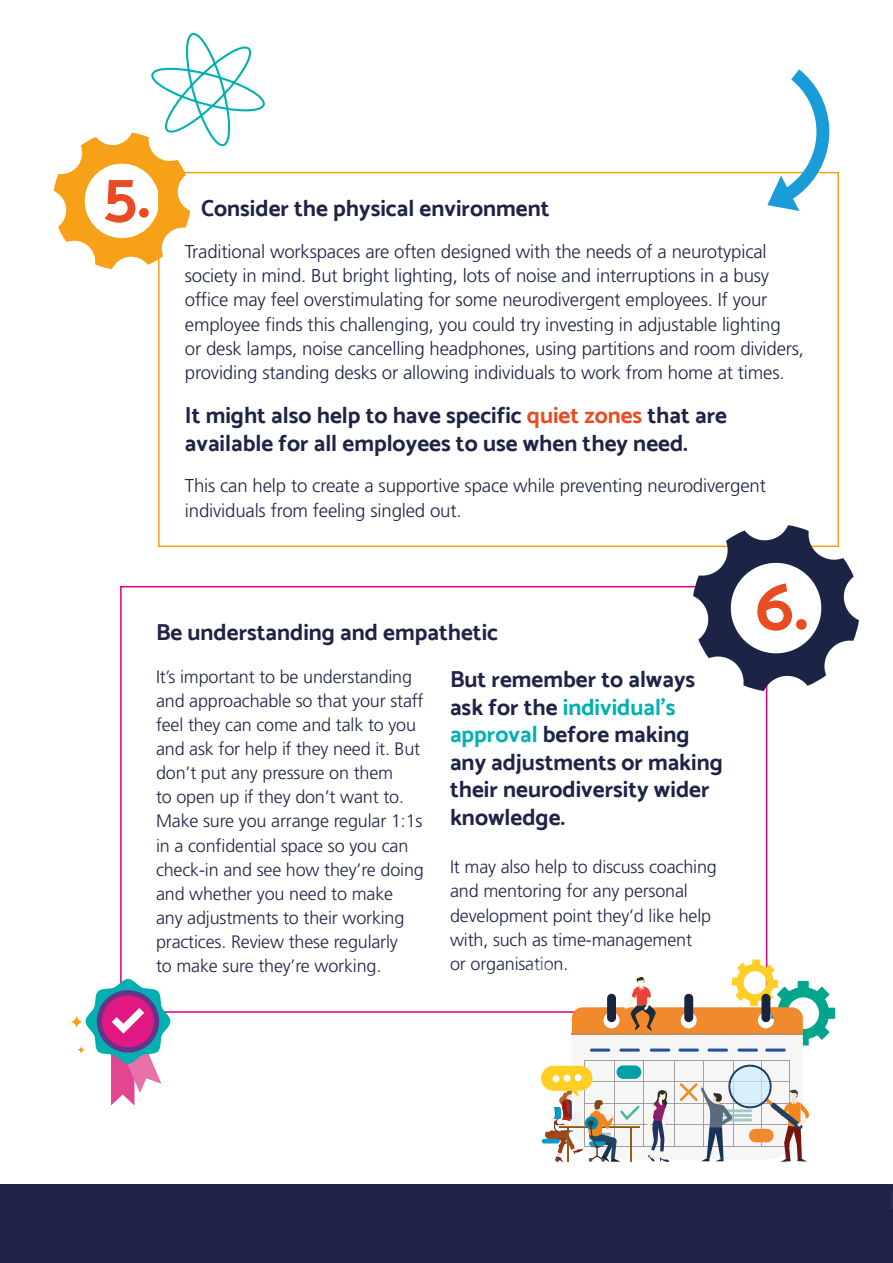
<style>
.page{position:relative;width:893px;height:1263px;background:#fff}
.page>*{position:absolute;margin:0;border:0;box-sizing:border-box;transform-origin:0 0}
.t1{font:700 72.9px "Catamaran";color:#e94c23}
.t2{font:700 66.3px "Catamaran";color:#e94c23}
.t3{font:700 23.1px/27.6px "Catamaran";color:#1f2446}
.t4{font:300 18.6px/24.2px "Frutiger LT Pro";letter-spacing:-.01em;color:#1f2446}
.t5{font:300 18px/24.2px "Frutiger LT Pro";letter-spacing:-.01em;color:#1f2446}
.s1{color:#e94c23}
.s2{color:#00b1b1}
</style>
<div class="page">
<div style="left:0;top:1184px;width:893px;height:79px;background:#1f2446"></div>
<svg style="left:693px;top:525px;width:166px;height:166px"></svg>
<svg style="left:767px;top:69px;width:72px;height:142px"></svg>
<svg style="left:54px;top:32px;width:212px;height:237px"></svg>
<svg style="left:517px;top:927px;width:319px;height:235px"></svg>
<div style="left:575px;top:1074px;width:7px;height:7px;background:#fff;border-radius:50%"></div>
<div style="left:563px;top:1075px;width:8px;height:7px;background:#fff;border-radius:50%"></div>
<div style="left:552px;top:1075px;width:7px;height:7px;background:#fff;border-radius:50%"></div>
<svg style="left:86px;top:979px;width:84px;height:126px"></svg>
<svg style="left:70px;top:1015px;width:14px;height:14px"></svg>
<svg style="left:77px;top:1045px;width:9px;height:9px"></svg>
<svg style="left:891px;top:1190px;width:2px;height:19px"></svg>
<h2 class="t2" style="left:103px;top:156px;width:49px">5.</h2>
<p class="t3" style="left:201px;top:194px;width:350px">Consider the physical environment</p>
<p class="t4" style="left:185px;top:240px;width:621px">Traditional workspaces are often designed with the needs of a neurotypical society in mind. But bright lighting, lots of noise and interruptions in a busy office may feel overstimulating for some neurodivergent employees. If your employee finds this challenging, you could try investing in adjustable lighting<br>or desk lamps, noise cancelling headphones, using partitions and room dividers, providing standing desks or allowing individuals to work from home at times.</p>
<p class="t3" style="left:185px;top:401px;width:544px">It might also help to have specific <span class="s1">quiet zones</span> that are available for all employees to use when they need.</p>
<p class="t4" style="left:185px;top:474px;width:583px">This can help to create a supportive space while preventing neurodivergent individuals from feeling singled out.</p>
<p class="t3" style="left:156px;top:618px;width:344px">Be understanding and empathetic</p>
<p class="t5" style="left:156px;top:664px;width:269px">It’s important to be understanding and approachable so that your staff feel they can come and talk to you and ask for help if they need it. But don’t put any pressure on them<br>to open up if they don’t want to.<br>Make sure you arrange regular 1:1s in a confidential space so you can check-in and see how they’re doing and whether you need to make any adjustments to their working practices. Review these regularly<br>to make sure they’re working.</p>
<p class="t3" style="left:450px;top:665px;width:274px">But remember to always ask for the <span class="s2">individual’s approval</span> before making any adjustments or making their neurodiversity wider knowledge.</p>
<p class="t5" style="left:450px;top:855px;width:268px">It may also help to discuss coaching and mentoring for any personal development point they’d like help with, such as time-management<br>or organisation.</p>
<h1 class="t1" style="left:755px;top:562px;width:55px">6.</h1>
</div>
